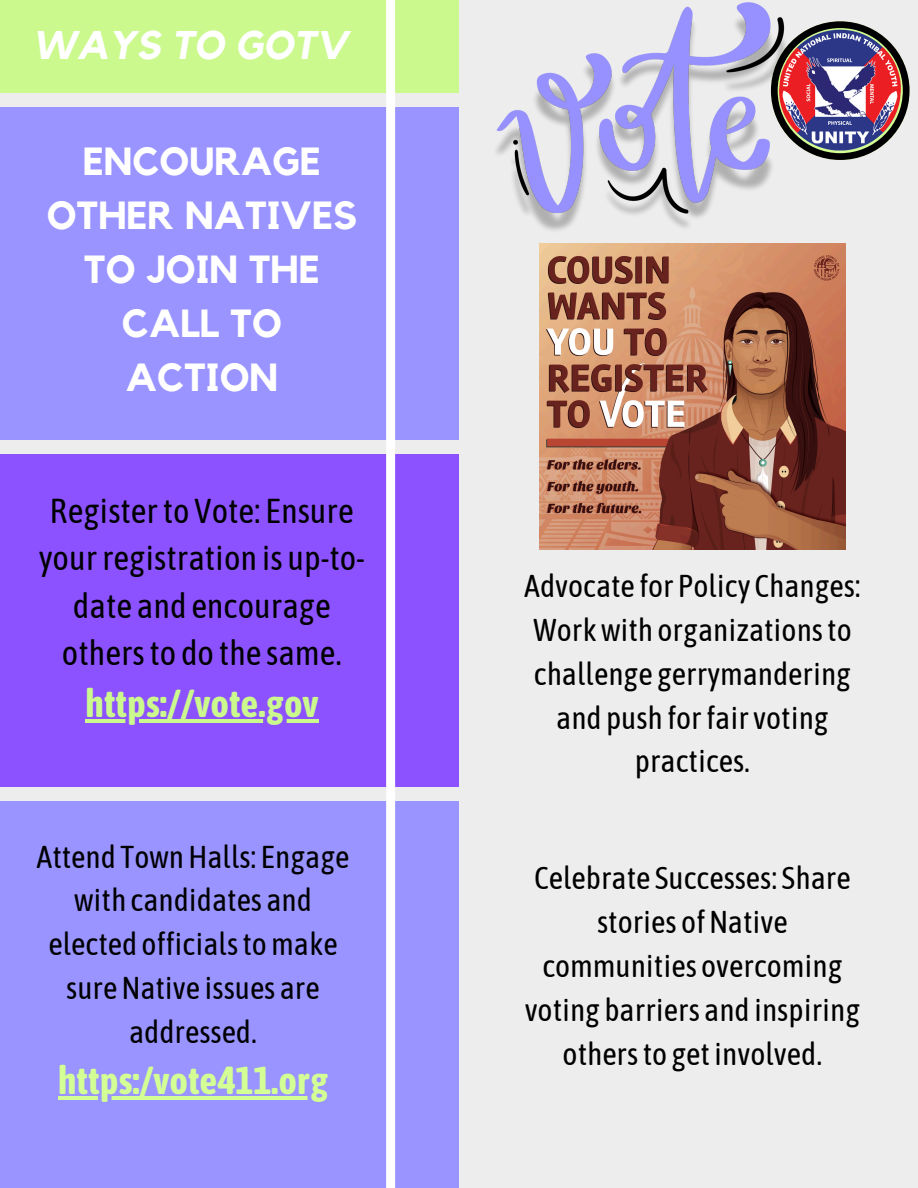
<style>
.page{position:relative;width:918px;height:1188px;background:#ededed}
.page>*{position:absolute;margin:0;border:0;box-sizing:border-box;transform-origin:0 0}
.t1{font:italic 700 39.75px "Kollektif";color:#fff}
.t2{font:700 39px/54px "Kollektif";color:#fff;text-align:center}
.t3{font:700 39px "Asap Condensed";color:#d3ff94}
.t4{font:700 39px "Asap Condensed";color:#cbf98e}
.t5{font:34.5px/47.2px "Asap Condensed";color:#000;text-align:center}
.t6{font:31.5px/43.8px "Asap Condensed";color:#000;text-align:center}
</style>
<div class="page">
<div style="left:0;top:0;width:459px;height:93px;background:#cbf98e"></div>
<div style="left:0;top:107px;width:459px;height:333px;background:#9994ff"></div>
<div style="left:0;top:454px;width:459px;height:332px;background:#8c52ff"></div>
<div style="left:0;top:801px;width:459px;height:387px;background:#9994ff"></div>
<div style="left:386px;top:0;width:9px;height:1188px;background:#fff"></div>
<img style="left:496px;top:2px;width:288px;height:229px">
<svg style="left:771px;top:21px;width:97px;height:6px"></svg>
<img style="left:737px;top:27px;width:173px;height:147px">
<img style="left:540px;top:243px;width:306px;height:306px">
<hr style="left:85px;top:719px;width:234px;height:3px;background:#cbf98e">
<hr style="left:58px;top:1096px;width:270px;height:3px;background:#d3ff94">
<h1 class="t1" style="left:33px;top:27px;width:316px">WAYS TO GOTV</h1>
<p class="t2" style="left:47px;top:135px;width:312px">ENCOURAGE<br>OTHER NATIVES<br>TO JOIN THE<br>CALL TO<br>ACTION</p>
<p class="t5" style="left:39px;top:487px;width:328px">Registerto Vote: Ensure yourregistration is up-to&shy;date and encourage othersto do the same.</p>
<p class="t4" style="left:85px;top:680px;width:235px">https://vote.gov</p>
<p class="t6" style="left:37px;top:834px;width:315px">Attend TownHalls: Engage with candidates and elected officialstomake sureNative issues are addressed.</p>
<p class="t3" style="left:58px;top:1057px;width:272px">https:/vote411.org</p>
<p class="t6" style="left:524px;top:564px;width:338px">Advocate for Policy Changes:<br>Workwith organizationsto challenge gerrymandering and push forfair voting practices.</p>
<p class="t6" style="left:525px;top:856px;width:337px">Celebrate Successes: Share stories ofNative communities overcoming voting barriers and inspiring othersto getinvolved.</p>
</div>
